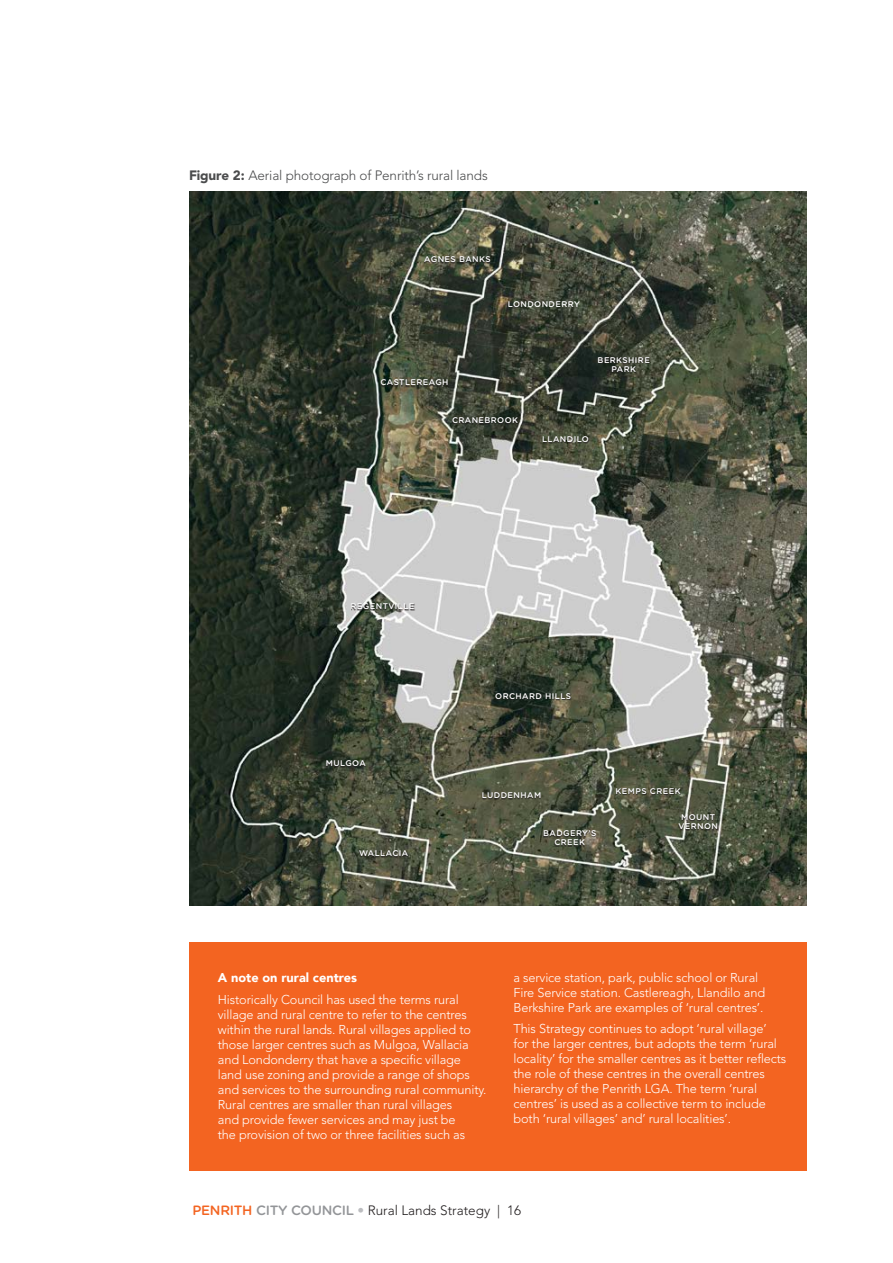
<style>
.page{position:relative;width:893px;height:1263px;background:#fff}
.page>*{position:absolute;margin:0;border:0;box-sizing:border-box;transform-origin:0 0}
.KEY{font:300 13.5px "Avenir LT Std";letter-spacing:-.01em;color:#4b4c4d}
.t1{font:300 13.5px "Avenir LT Std";color:#231f20}
.Body_9pt{font:300 12.75px/15px "Avenir LT Std";letter-spacing:-.01em;color:#fff}
.Body_9pt-2{font:900 12.75px "Avenir";color:#fff}
.KEY-2{font:500 8.25px/9px "Gotham Rounded";letter-spacing:.05em;color:#fff;text-align:center}
.s1{font-weight:900}
.s2{font-family:"Gotham Rounded";font-weight:500;color:#f36421}
.s3{font-family:"Gotham Rounded";font-weight:500;color:#939598}
.s4{color:#bcbdc0}
</style>
<div class="page">
<img style="left:189px;top:192px;width:617px;height:714px">
<div style="left:189px;top:942px;width:617px;height:228px;background:#f36421"></div>
<div style="left:424px;top:257px;width:67px;height:7px;background:#231f20;opacity:.85"></div>
<div style="left:380px;top:380px;width:68px;height:7px;background:#231f20;opacity:.85"></div>
<div style="left:326px;top:761px;width:40px;height:7px;background:#231f20;opacity:.85"></div>
<div style="left:351px;top:603px;width:64px;height:7px;background:#231f20;opacity:.85"></div>
<div style="left:482px;top:792px;width:59px;height:7px;background:#231f20;opacity:.85"></div>
<div style="left:495px;top:693px;width:76px;height:7px;background:#231f20;opacity:.85"></div>
<div style="left:543px;top:831px;width:53px;height:16px;background:#231f20;opacity:.85"></div>
<div style="left:616px;top:788px;width:65px;height:7px;background:#231f20;opacity:.85"></div>
<div style="left:678px;top:815px;width:40px;height:16px;background:#231f20;opacity:.85"></div>
<div style="left:359px;top:851px;width:50px;height:7px;background:#231f20;opacity:.85"></div>
<div style="left:452px;top:418px;width:66px;height:7px;background:#231f20;opacity:.85"></div>
<div style="left:543px;top:437px;width:47px;height:7px;background:#231f20;opacity:.85"></div>
<div style="left:598px;top:357px;width:52px;height:16px;background:#231f20;opacity:.85"></div>
<p class="KEY" style="left:189px;top:168px;width:300px"><span class="s1">Figure 2:</span> Aerial photograph of Penrith’s rural lands</p>
<p class="KEY-2" style="left:424px;top:254px;width:68px">AGNES BANKS</p>
<p class="KEY-2" style="left:508px;top:299px;width:73px">LONDONDERRY</p>
<p class="KEY-2" style="left:380px;top:378px;width:70px">CASTLEREAGH</p>
<p class="KEY-2" style="left:452px;top:415px;width:68px">CRANEBROOK</p>
<p class="KEY-2" style="left:598px;top:355px;width:54px">BERKSHIRE<br>PARK</p>
<p class="KEY-2" style="left:542px;top:434px;width:48px">LLANDILO</p>
<p class="KEY-2" style="left:351px;top:601px;width:65px">REGENTVILLE</p>
<p class="KEY-2" style="left:326px;top:758px;width:41px">MULGOA</p>
<p class="KEY-2" style="left:495px;top:691px;width:77px">ORCHARD HILLS</p>
<p class="KEY-2" style="left:359px;top:848px;width:51px">WALLACIA</p>
<p class="KEY-2" style="left:482px;top:790px;width:61px">LUDDENHAM</p>
<p class="KEY-2" style="left:543px;top:828px;width:55px">BADGERY’S<br>CREEK</p>
<p class="KEY-2" style="left:616px;top:786px;width:66px">KEMPS CREEK</p>
<p class="KEY-2" style="left:678px;top:812px;width:41px">MOUNT<br>VERNON</p>
<p class="Body_9pt-2" style="left:218px;top:967px;width:141px">A note on rural centres</p>
<p class="Body_9pt" style="left:218px;top:992px;width:270px">Historically Council has used the terms rural village and rural centre to refer to the centres within the rural lands. Rural villages applied to those larger centres such as Mulgoa, Wallacia and Londonderry that have a specific village land use zoning and provide a range of shops and services to the surrounding rural community.<br>Rural centres are smaller than rural villages<br>and provide fewer services and may just be<br>the provision of two or three facilities such as</p>
<p class="Body_9pt" style="left:513px;top:970px;width:253px">a service station, park, public school or Rural<br>Fire Service station. Castlereagh, Llandilo and<br>Berkshire Park are examples of ‘rural centres’.</p>
<p class="Body_9pt" style="left:513px;top:1021px;width:274px">This Strategy continues to adopt ‘rural village’<br>for the larger centres, but adopts the term ‘rural locality’ for the smaller centres as it better reflects the role of these centres in the overall centres hierarchy of the Penrith LGA. The term ‘rural centres’ is used as a collective term to include both ‘rural villages’ and’ rural localities’.</p>
<p class="t1" style="left:192px;top:1203px;width:330px"><span class="s2">PENRITH</span> <span class="s3">CITY COUNCIL</span> <span class="s4">•</span> Rural Lands Strategy | 16</p>
</div>
